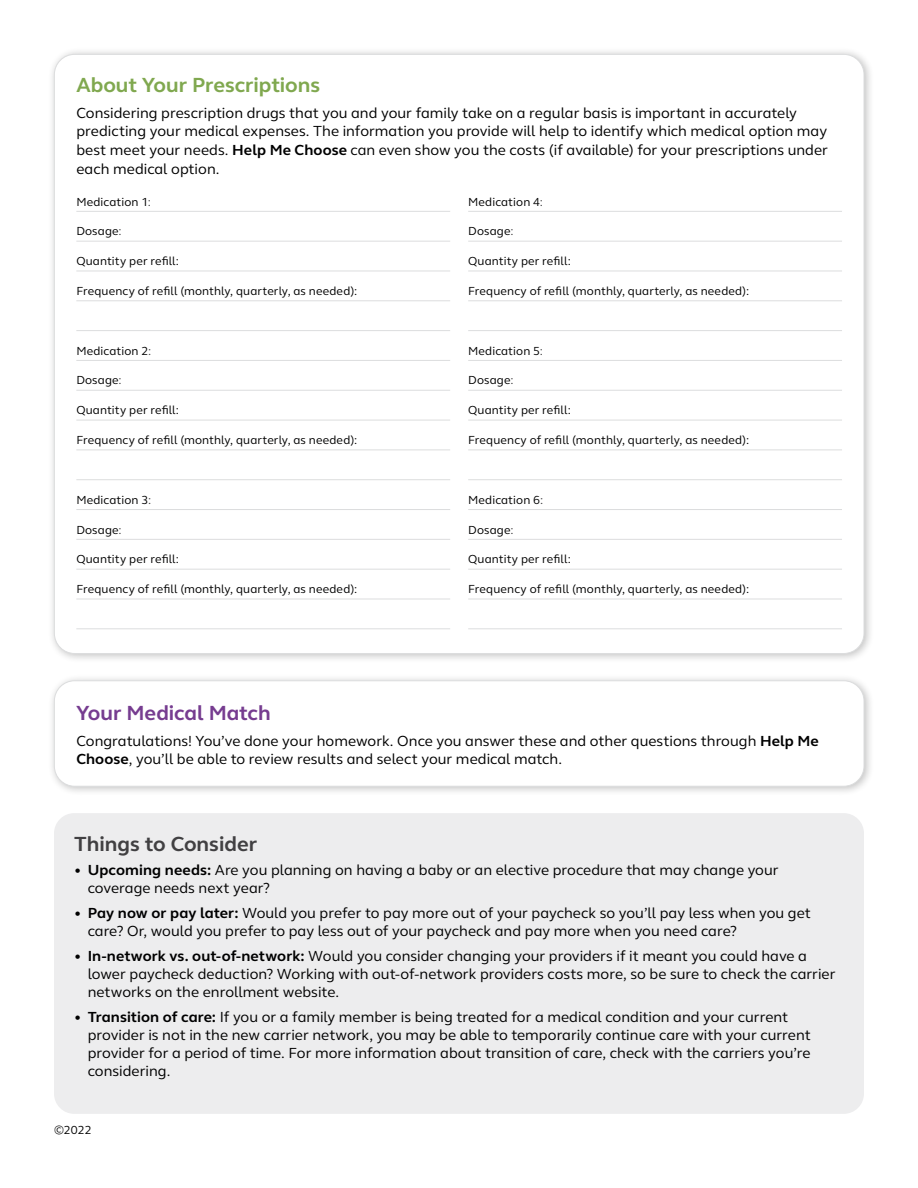
<style>
.page{position:relative;width:918px;height:1188px;background:#fff}
.page>*{position:absolute;margin:0;border:0;box-sizing:border-box;transform-origin:0 0}
.t1{font:700 21px "FS Thrive Elliot";color:#80a84f}
.t2{font:700 21px "FS Thrive Elliot";color:#414042}
.t3{font:700 21px "FS Thrive Elliot";color:#763c90}
.t4{font:15px/18px "FS Thrive Elliot";color:#000}
.t5{font:12px "FS Thrive Elliot";letter-spacing:.01em;color:#000}
.s1{font-weight:700}
.s2{color:#414042}
</style>
<div class="page">
<div style="left:54px;top:813px;width:810px;height:301px;background:#ededee;border-radius:20px"></div>
<div style="left:47px;top:47px;width:827px;height:617px;background:#000;opacity:.25"></div>
<div style="left:54px;top:54px;width:810px;height:600px;background:#fff;border-radius:20px"></div>
<hr style="left:76px;top:211px;width:374px;height:1px;background:#dcddde">
<hr style="left:76px;top:241px;width:374px;height:1px;background:#dcddde">
<hr style="left:76px;top:271px;width:374px;height:1px;background:#dcddde">
<hr style="left:76px;top:300px;width:374px;height:1px;background:#dcddde">
<hr style="left:76px;top:330px;width:374px;height:1px;background:#dcddde">
<hr style="left:76px;top:360px;width:374px;height:1px;background:#dcddde">
<hr style="left:76px;top:390px;width:374px;height:1px;background:#dcddde">
<hr style="left:76px;top:420px;width:374px;height:1px;background:#dcddde">
<hr style="left:76px;top:450px;width:374px;height:1px;background:#dcddde">
<hr style="left:76px;top:479px;width:374px;height:1px;background:#dcddde">
<hr style="left:76px;top:509px;width:374px;height:1px;background:#dcddde">
<hr style="left:76px;top:539px;width:374px;height:1px;background:#dcddde">
<hr style="left:76px;top:569px;width:374px;height:1px;background:#dcddde">
<hr style="left:76px;top:599px;width:374px;height:1px;background:#dcddde">
<hr style="left:76px;top:628px;width:374px;height:1px;background:#dcddde">
<hr style="left:468px;top:211px;width:374px;height:1px;background:#dcddde">
<hr style="left:468px;top:241px;width:374px;height:1px;background:#dcddde">
<hr style="left:468px;top:271px;width:374px;height:1px;background:#dcddde">
<hr style="left:468px;top:300px;width:374px;height:1px;background:#dcddde">
<hr style="left:468px;top:330px;width:374px;height:1px;background:#dcddde">
<hr style="left:468px;top:360px;width:374px;height:1px;background:#dcddde">
<hr style="left:468px;top:390px;width:374px;height:1px;background:#dcddde">
<hr style="left:468px;top:420px;width:374px;height:1px;background:#dcddde">
<hr style="left:468px;top:450px;width:374px;height:1px;background:#dcddde">
<hr style="left:468px;top:479px;width:374px;height:1px;background:#dcddde">
<hr style="left:468px;top:509px;width:374px;height:1px;background:#dcddde">
<hr style="left:468px;top:539px;width:374px;height:1px;background:#dcddde">
<hr style="left:468px;top:569px;width:374px;height:1px;background:#dcddde">
<hr style="left:468px;top:599px;width:374px;height:1px;background:#dcddde">
<hr style="left:468px;top:628px;width:374px;height:1px;background:#dcddde">
<div style="left:47px;top:673px;width:827px;height:123px;background:#000;opacity:.25"></div>
<div style="left:54px;top:681px;width:810px;height:105px;background:#fff;border-radius:20px"></div>
<div style="left:54px;top:680px;width:810px;height:107px;border:1px solid #dcddde;border-radius:20px"></div>
<h1 class="t1" style="left:76px;top:72px;width:245px">About Your Prescriptions</h1>
<p class="t4" style="left:76px;top:103px;width:753px;line-height:18.8px">Considering prescription drugs that you and your family take on a regular basis is important in accurately predicting your medical expenses. The information you provide will help to identify which medical option may best meet your needs. <span class="s1">Help Me Choose</span> can even show you the costs (if available) for your prescriptions under each medical option.</p>
<p class="t5" style="left:76px;top:194px;width:76px">Medication 1<span class="s2">:</span></p>
<p class="t5" style="left:76px;top:224px;width:47px">Dosage<span class="s2">:</span></p>
<p class="t5" style="left:76px;top:254px;width:104px">Quantity per refill:</p>
<p class="t5" style="left:76px;top:284px;width:283px">Frequency of refill (monthly, quarterly, as needed):</p>
<p class="t5" style="left:468px;top:194px;width:76px">Medication 4<span class="s2">:</span></p>
<p class="t5" style="left:468px;top:224px;width:47px">Dosage<span class="s2">:</span></p>
<p class="t5" style="left:468px;top:254px;width:104px">Quantity per refill:</p>
<p class="t5" style="left:468px;top:284px;width:283px">Frequency of refill (monthly, quarterly, as needed):</p>
<p class="t5" style="left:76px;top:343px;width:76px">Medication 2<span class="s2">:</span></p>
<p class="t5" style="left:76px;top:373px;width:47px">Dosage<span class="s2">:</span></p>
<p class="t5" style="left:76px;top:403px;width:104px">Quantity per refill:</p>
<p class="t5" style="left:76px;top:433px;width:283px">Frequency of refill (monthly, quarterly, as needed):</p>
<p class="t5" style="left:76px;top:493px;width:76px">Medication 3<span class="s2">:</span></p>
<p class="t5" style="left:76px;top:522px;width:47px">Dosage<span class="s2">:</span></p>
<p class="t5" style="left:76px;top:552px;width:104px">Quantity per refill:</p>
<p class="t5" style="left:76px;top:582px;width:283px">Frequency of refill (monthly, quarterly, as needed):</p>
<p class="t5" style="left:468px;top:343px;width:76px">Medication 5<span class="s2">:</span></p>
<p class="t5" style="left:468px;top:373px;width:47px">Dosage<span class="s2">:</span></p>
<p class="t5" style="left:468px;top:403px;width:104px">Quantity per refill:</p>
<p class="t5" style="left:468px;top:433px;width:283px">Frequency of refill (monthly, quarterly, as needed):</p>
<p class="t5" style="left:468px;top:493px;width:76px">Medication 6<span class="s2">:</span></p>
<p class="t5" style="left:468px;top:522px;width:47px">Dosage<span class="s2">:</span></p>
<p class="t5" style="left:468px;top:552px;width:104px">Quantity per refill:</p>
<p class="t5" style="left:468px;top:582px;width:283px">Frequency of refill (monthly, quarterly, as needed):</p>
<h1 class="t3" style="left:76px;top:700px;width:196px">Your Medical Match</h1>
<p class="t4" style="left:76px;top:731px;width:744px;line-height:18.8px">Congratulations! You’ve done your homework. Once you answer these and other questions through <span class="s1">Help Me<br>Choose</span>, you’ll be able to review results and select your medical match.</p>
<h1 class="t2" style="left:74px;top:831px;width:184px">Things to Consider</h1>
<p class="t4" style="left:88px;top:862px;width:692px;text-indent:-13px">• <span class="s1">Upcoming needs:</span> Are you planning on having a baby or an elective procedure that may change your coverage needs next year?</p>
<p class="t4" style="left:88px;top:904px;width:725px;text-indent:-14px">• <span class="s1">Pay now or pay later:</span> Would you prefer to pay more out of your paycheck so you’ll pay less when you get care? Or, would you prefer to pay less out of your paycheck and pay more when you need care?</p>
<p class="t4" style="left:88px;top:947px;width:749px;text-indent:-14px">• <span class="s1">In-network vs. out-of-network:</span> Would you consider changing your providers if it meant you could have a lower paycheck deduction? Working with out-of-network providers costs more, so be sure to check the carrier networks on the enrollment website.</p>
<p class="t4" style="left:88px;top:1008px;width:725px;text-indent:-14px">• <span class="s1">Transition of care:</span> If you or a family member is being treated for a medical condition and your current provider is not in the new carrier network, you may be able to temporarily continue care with your current provider for a period of time. For more information about transition of care, check with the carriers you’re considering.</p>
<p class="t5" style="left:54px;top:1123px;width:39px">©2022</p>
</div>
